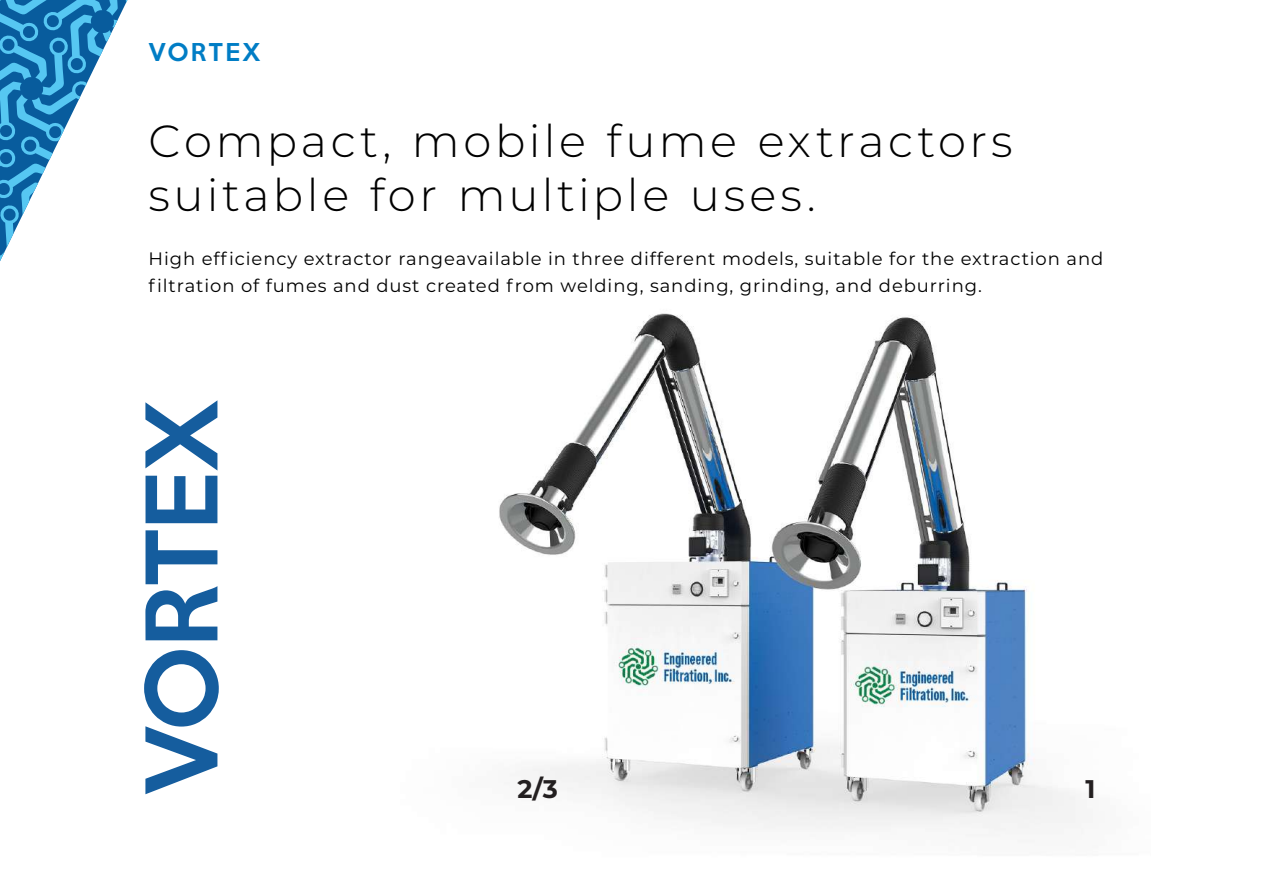
<style>
.page{position:relative;width:1263px;height:893px;background:#fff}
.page>*{position:absolute;margin:0;border:0;box-sizing:border-box;transform-origin:0 0}
.t1{font:500 90px "Keep Calm";letter-spacing:-.02em;color:#155d9e}
.t2{font:300 45px/54px "Montserrat";letter-spacing:.08em;color:#000}
.t3{font:700 25.5px "Montserrat";color:#231f20}
.t4{font:500 22.5px "Keep Calm";letter-spacing:.1em;color:#007dc5}
.t5{font:18px/27px "Montserrat";letter-spacing:.05em;color:#000}
</style>
<div class="page">
<svg style="left:0;top:0;width:128px;height:261px"></svg>
<img style="left:499px;top:313px;width:577px;height:518px">
<p class="t4" style="left:149px;top:32px;width:113px">VORTEX</p>
<h2 class="t2" style="left:149px;top:112px;width:865px">Compact, mobile fume extractors suitable for multiple uses.</h2>
<p class="t5" style="left:149px;top:244px;width:956px">High efficiency extractor rangeavailable in three different models, suitable for the extraction and filtration of fumes and dust created from welding, sanding, grinding, and deburring.</p>
<h1 class="t1" style="left:104px;top:796px;width:397px;rotate:-90deg">VORTEX</h1>
<h3 class="t3" style="left:518px;top:770px;width:42px">2/3</h3>
<h3 class="t3" style="left:1085px;top:770px;width:11px">1</h3>
</div>
